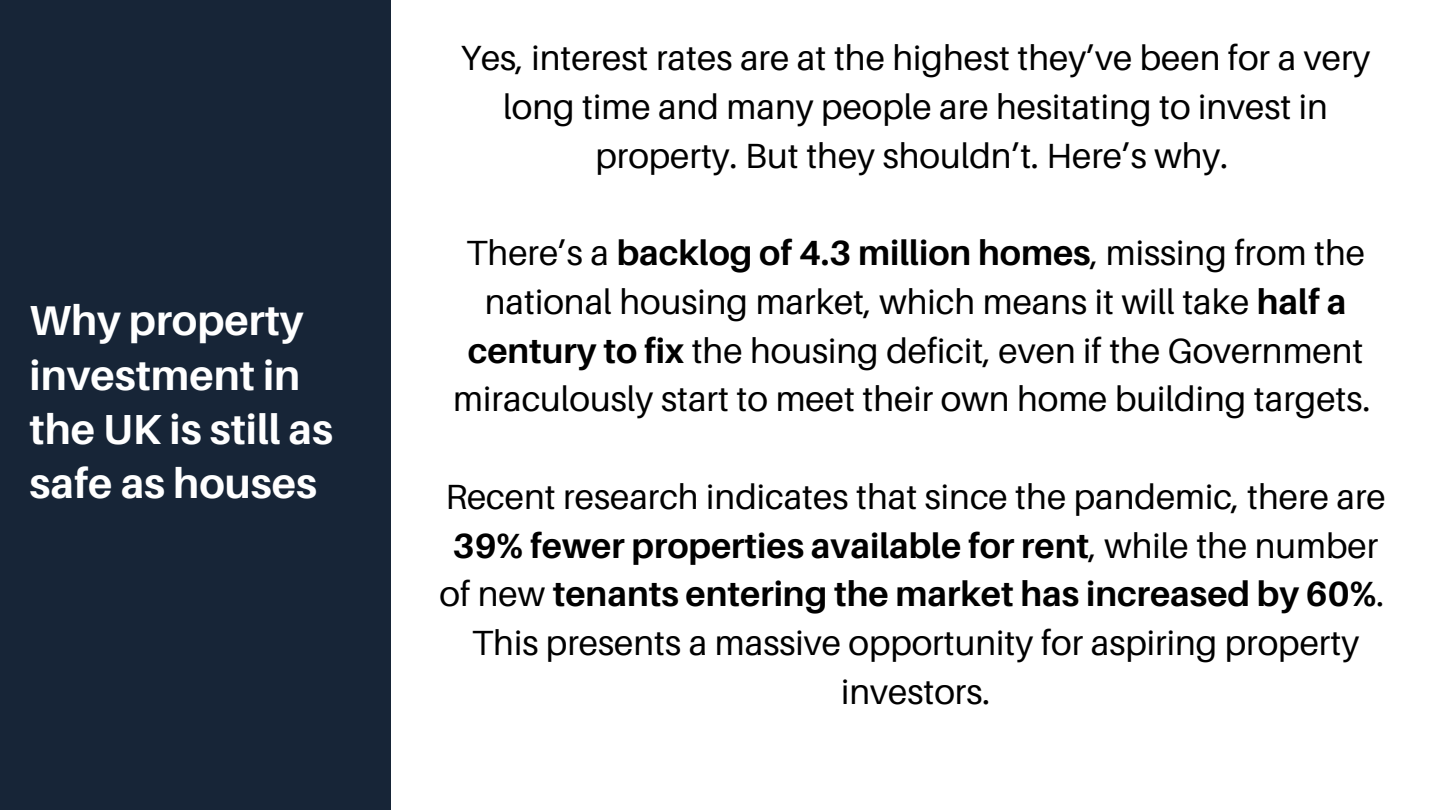
<style>
.page{position:relative;width:1440px;height:810px;background:#172537}
.page>*{position:absolute;margin:0;border:0;box-sizing:border-box;transform-origin:0 0}
.t1{font:700 42px/54.3px "Aileron";color:#fff}
.t2{font:35px/48.8px "Aileron";color:#000;text-align:center}
.t3{font:700 35px/48.8px "Aileron";color:#000;text-align:center}
.s1{font-weight:700}
.s2{font-weight:400}
</style>
<div class="page">
<div style="left:391px;top:0;width:1049px;height:810px;background:#fff"></div>
<p class="t1" style="left:30px;top:293px;width:305px">Why property investment in the UK is still as safe as houses</p>
<p class="t2" style="left:461px;top:33px;width:911px">Yes, interest rates are at the highest they’ve been for a very long time and many people are hesitating to invest in property. But they shouldn’t. Here’s why.</p>
<p class="t2" style="left:453px;top:228px;width:919px">There’s a <span class="s1">backlog of 4.3 million homes</span>, missing from the national housing market, which means it will take <span class="s1">half a century to fix</span> the housing deficit, even if the Government miraculously start to meet their own home building targets.</p>
<p class="t3" style="left:440px;top:472px;width:948px"><span class="s2">Recent research indicates that since the pandemic, there are<br></span>39% fewer properties available for rent<span class="s2">, while the number of new</span> tenants entering the market has increased by 60%<span class="s2">.</span></p>
<p class="t2" style="left:472px;top:618px;width:889px">This presents a massive opportunity for aspiring property investors.</p>
</div>
